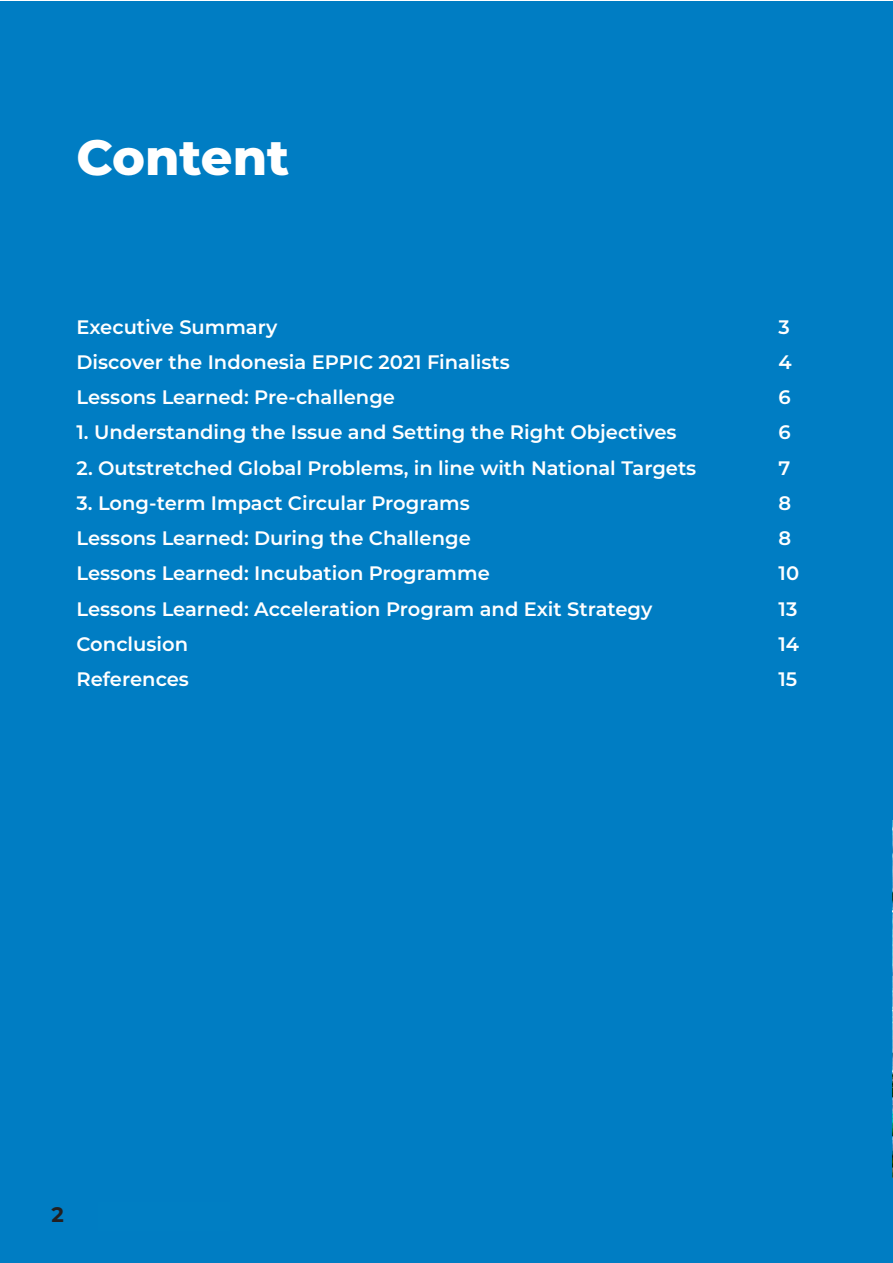
<style>
.page{position:relative;width:893px;height:1263px;background:#fff}
.page>*{position:absolute;margin:0;border:0;box-sizing:border-box;transform-origin:0 0}
.t1{font:800 49.5px "Montserrat";color:#fff}
.t2{font:700 21px "Montserrat";color:#231f20}
.t3{font:600 19.5px "Montserrat";color:#fff}
</style>
<div class="page">
<div style="left:0;top:1px;width:893px;height:1262px;background:#007dc3"></div>
<img style="left:892px;top:821px;width:1px;height:357px">
<p class="t1" style="left:77px;top:121px;width:214px">Content</p>
<p class="t3" style="left:77px;top:313px;width:203px">Executive Summary</p>
<p class="t3" style="left:778px;top:313px;width:13px">3</p>
<p class="t3" style="left:77px;top:348px;width:435px">Discover the Indonesia EPPIC 2021 Finalists</p>
<p class="t3" style="left:779px;top:348px;width:15px">4</p>
<p class="t3" style="left:77px;top:383px;width:320px">Lessons Learned: Pre-challenge</p>
<p class="t3" style="left:779px;top:383px;width:14px">6</p>
<p class="t3" style="left:77px;top:418px;width:602px">1. Understanding the Issue and Setting the Right Objectives</p>
<p class="t3" style="left:779px;top:418px;width:14px">6</p>
<p class="t3" style="left:77px;top:454px;width:621px">2. Outstretched Global Problems, in line with National Targets</p>
<p class="t3" style="left:779px;top:454px;width:13px">7</p>
<p class="t3" style="left:77px;top:489px;width:395px">3. Long-term Impact Circular Programs</p>
<p class="t3" style="left:779px;top:489px;width:14px">8</p>
<p class="t3" style="left:77px;top:524px;width:396px">Lessons Learned: During the Challenge</p>
<p class="t3" style="left:779px;top:524px;width:14px">8</p>
<p class="t3" style="left:77px;top:560px;width:415px">Lessons Learned: Incubation Programme</p>
<p class="t3" style="left:779px;top:560px;width:22px">10</p>
<p class="t3" style="left:77px;top:595px;width:577px">Lessons Learned: Acceleration Program and Exit Strategy</p>
<p class="t3" style="left:779px;top:595px;width:20px">13</p>
<p class="t3" style="left:77px;top:630px;width:113px">Conclusion</p>
<p class="t3" style="left:778px;top:630px;width:22px">14</p>
<p class="t3" style="left:77px;top:665px;width:114px">References</p>
<p class="t3" style="left:778px;top:665px;width:20px">15</p>
<p class="t2" style="left:51px;top:1200px;width:14px">2</p>
</div>
